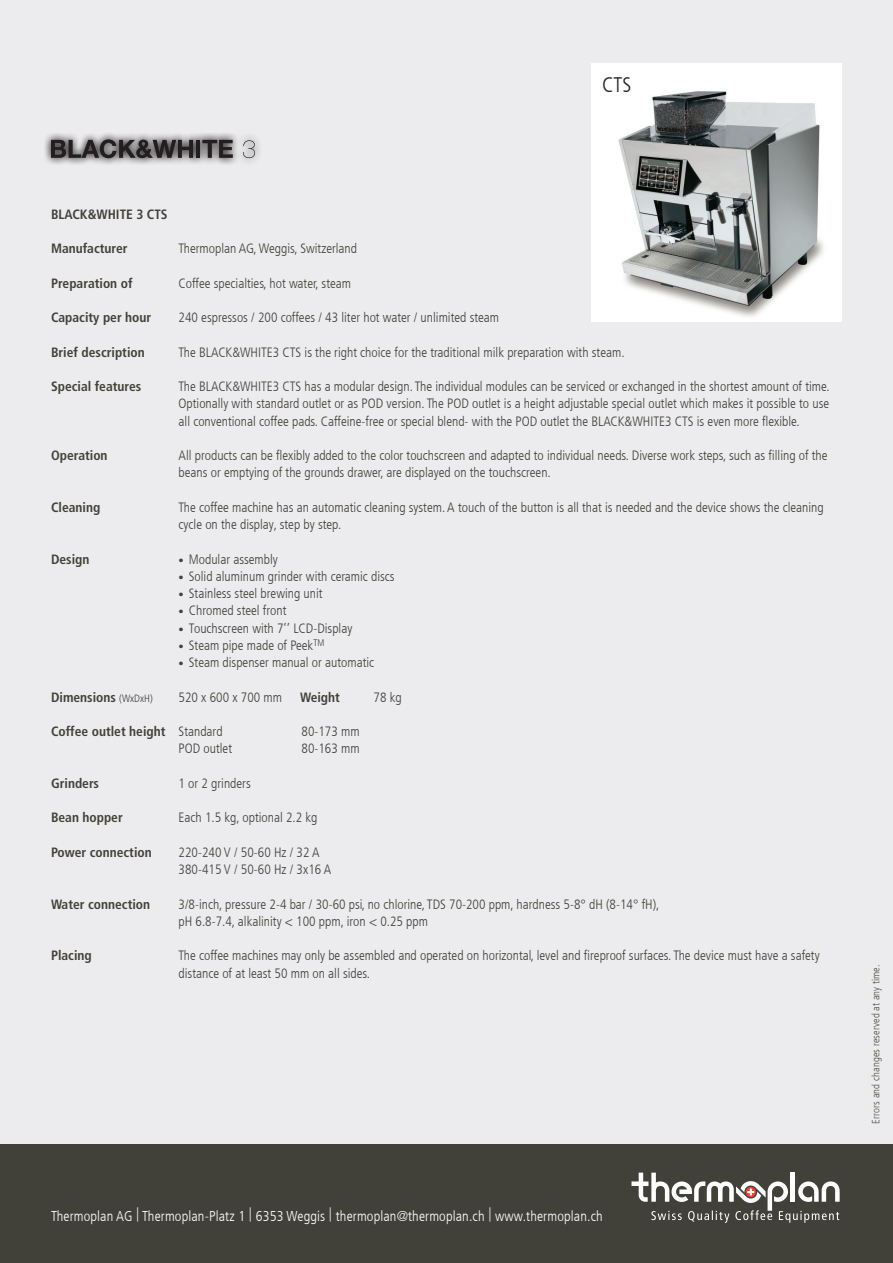
<style>
.page{position:relative;width:893px;height:1263px;background:#ececee}
.page>*{position:absolute;margin:0;border:0;box-sizing:border-box;transform-origin:0 0}
.t1{font:300 condensed 21px "Frutiger LT Com";color:#231f20}
.t2{font:300 condensed 14.25px "Frutiger LT Com";letter-spacing:.01em;color:#fff}
.t3{font:300 condensed 13.5px/17.2px "Frutiger LT Com";color:#424139}
.t4{font:700 condensed 13.5px "Frutiger LT Com";color:#424139}
.t5{font:300 condensed 10.5px "Frutiger LT Com";letter-spacing:.01em;color:#535249}
.s1{font-size:10.5px}
.s2{font-weight:300;font-size:10.5px}
.s3{font-weight:300}
</style>
<div class="page">
<div style="left:0;top:1144px;width:893px;height:119px;background:#424139"></div>
<svg style="left:631px;top:1172px;width:209px;height:51px"></svg>
<hr style="left:791px;top:1172px;width:4px;height:30px;background:#fff">
<img style="left:591px;top:69px;width:251px;height:252px">
<svg style="left:45px;top:133px;width:214px;height:31px"></svg>
<svg style="left:51px;top:139px;width:142px;height:19px;background:#595657"></svg>
<hr style="left:196px;top:140px;width:4px;height:18px;background:#231f20">
<svg style="left:202px;top:140px;width:31px;height:18px"></svg>
<svg style="left:243px;top:140px;width:12px;height:18px"></svg>
<h1 class="t1" style="left:602px;top:72px;width:31px">CTS</h1>
<p class="t4" style="left:51px;top:206px;width:118px">BLACK&amp;WHITE 3 CTS</p>
<p class="t4" style="left:51px;top:240px;width:78px">Manufacturer</p>
<p class="t3" style="left:179px;top:240px;width:180px">Thermoplan AG, Weggis, Switzerland</p>
<p class="t4" style="left:51px;top:275px;width:83px">Preparation of</p>
<p class="t3" style="left:179px;top:274px;width:174px">Coffee specialties, hot water, steam</p>
<p class="t4" style="left:51px;top:309px;width:102px">Capacity per hour</p>
<p class="t3" style="left:179px;top:309px;width:322px">240 espressos / 200 coffees / 43 liter hot water / unlimited steam</p>
<p class="t4" style="left:51px;top:344px;width:95px">Brief description</p>
<p class="t3" style="left:179px;top:343px;width:447px">The BLACK&amp;WHITE3 CTS is the right choice for the traditional milk preparation with steam.</p>
<p class="t4" style="left:51px;top:378px;width:92px">Special features</p>
<p class="t3" style="left:179px;top:378px;width:652px;text-align:justify">The BLACK&amp;WHITE3 CTS has a modular design. The individual modules can be serviced or exchanged in the shortest amount of time.<br>Optionally with standard outlet or as POD version. The POD outlet is a height adjustable special outlet which makes it possible to use all conventional coffee pads. Caffeine-free or special blend- with the POD outlet the BLACK&amp;WHITE3 CTS is even more flexible.</p>
<p class="t4" style="left:51px;top:447px;width:58px">Operation</p>
<p class="t3" style="left:179px;top:447px;width:650px">All products can be flexibly added to the color touchscreen and adapted to individual needs. Diverse work steps, such as filling of the beans or emptying of the grounds drawer, are displayed on the touchscreen.</p>
<p class="t4" style="left:51px;top:499px;width:51px">Cleaning</p>
<p class="t3" style="left:179px;top:498px;width:647px">The coffee machine has an automatic cleaning system. A touch of the button is all that is needed and the device shows the cleaning cycle on the display, step by step.</p>
<p class="t4" style="left:51px;top:551px;width:40px">Design</p>
<p class="t3" style="left:179px;top:550px;width:101px"><span class="s1">•</span> Modular assembly</p>
<p class="t3" style="left:179px;top:567px;width:218px"><span class="s1">•</span> Solid aluminum grinder with ceramic discs</p>
<p class="t3" style="left:179px;top:585px;width:146px"><span class="s1">•</span> Stainless steel brewing unit</p>
<p class="t3" style="left:179px;top:602px;width:109px"><span class="s1">•</span> Chromed steel front</p>
<p class="t3" style="left:179px;top:619px;width:175px"><span class="s1">•</span> Touchscreen with 7’’ LCD-Display</p>
<p class="t3" style="left:179px;top:636px;width:147px"><span class="s1">•</span> Steam pipe made of Peek<sup>TM</sup></p>
<p class="t3" style="left:179px;top:654px;width:197px"><span class="s1">•</span> Steam dispenser manual or automatic</p>
<p class="t4" style="left:51px;top:689px;width:103px">Dimensions <span class="s2">(WxDxH)</span></p>
<p class="t3" style="left:179px;top:688px;width:105px">520 x 600 x 700 mm</p>
<p class="t4" style="left:300px;top:689px;width:41px">Weight</p>
<p class="t3" style="left:374px;top:688px;width:30px">78 kg</p>
<p class="t4" style="left:51px;top:723px;width:173px">Coffee outlet height <span class="s3">Standard</span></p>
<p class="t3" style="left:302px;top:723px;width:60px">80-173 mm</p>
<p class="t3" style="left:179px;top:740px;width:55px">POD outlet</p>
<p class="t3" style="left:302px;top:740px;width:60px">80-163 mm</p>
<p class="t4" style="left:51px;top:775px;width:50px">Grinders</p>
<p class="t3" style="left:179px;top:774px;width:74px">1 or 2 grinders</p>
<p class="t4" style="left:51px;top:810px;width:73px">Bean hopper</p>
<p class="t3" style="left:179px;top:809px;width:140px">Each 1.5 kg, optional 2.2 kg</p>
<p class="t4" style="left:51px;top:844px;width:102px">Power connection</p>
<p class="t3" style="left:179px;top:843px;width:154px">220-240 V / 50-60 Hz / 32 A<br>380-415 V / 50-60 Hz / 3x16 A</p>
<p class="t4" style="left:51px;top:896px;width:101px">Water connection</p>
<p class="t3" style="left:179px;top:895px;width:482px">3/8-inch, pressure 2-4 bar / 30-60 psi, no chlorine, TDS 70-200 ppm, hardness 5-8° dH (8-14° fH), pH 6.8-7.4, alkalinity &lt; 100 ppm, iron &lt; 0.25 ppm</p>
<p class="t4" style="left:51px;top:948px;width:42px">Placing</p>
<p class="t3" style="left:179px;top:947px;width:643px">The coffee machines may only be assembled and operated on horizontal, level and fireproof surfaces. The device must have a safety distance of at least 50 mm on all sides.</p>
<p class="t2" style="left:51px;top:1207px;width:553px">Thermoplan AG | Thermoplan-Platz 1 | 6353 Weggis | thermoplan@thermoplan.ch | www.thermoplan.ch</p>
<p class="t5" style="left:869px;top:1123px;width:160px;rotate:-90deg">Errors and changes reserved at any time.</p>
</div>
